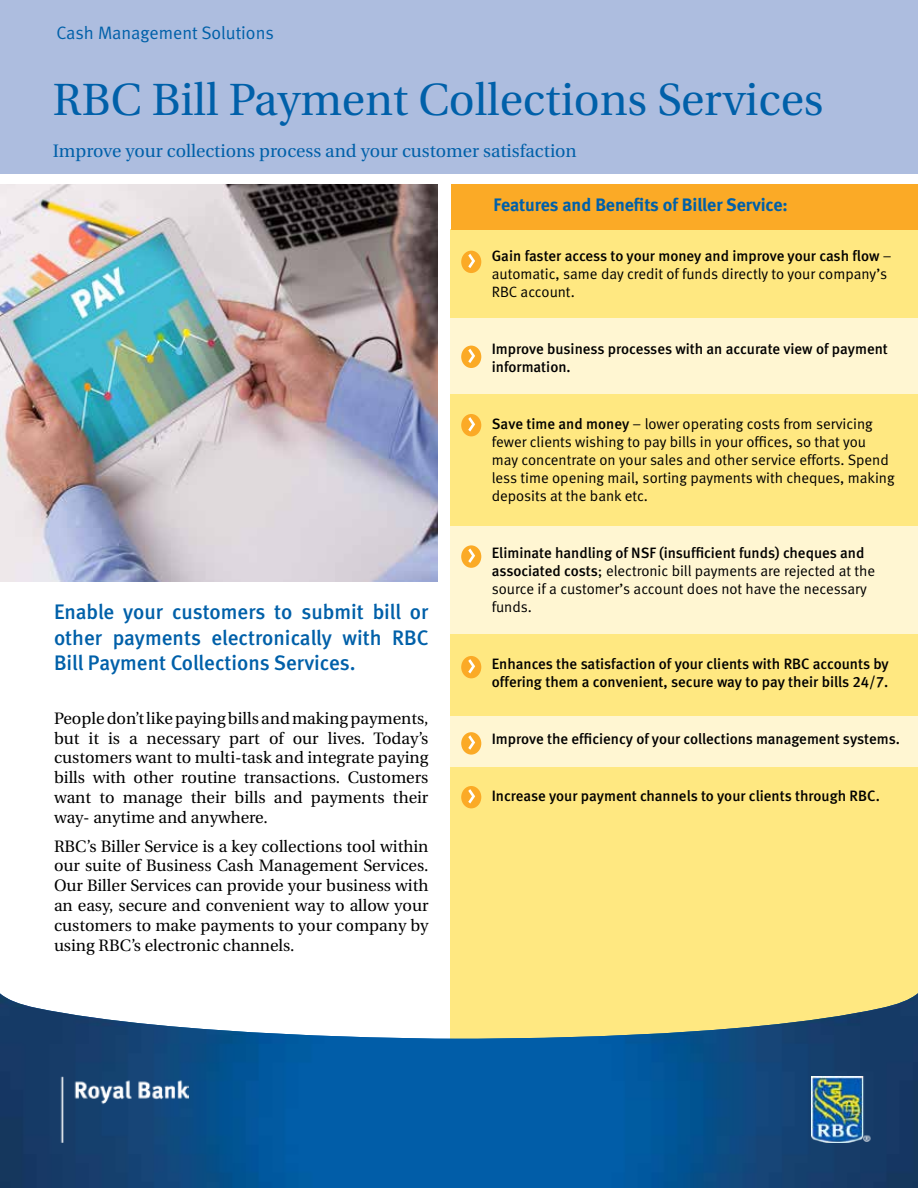
<style>
.page{position:relative;width:918px;height:1188px;background:#fff}
.page>*{position:absolute;margin:0;border:0;box-sizing:border-box;transform-origin:0 0}
.t1{font:45px "Utopia";color:#0060a9}
.t2{font:21px/25.2px "Meta Medium LF";color:#0060a9;text-align:justify}
.t3{font:18px "Utopia";color:#0060a9}
.t4{font:18px "Meta Bold LF";color:#0060a9}
.t5{font:18px "Meta Normal LF";color:#0060a9}
.t6{font:16.5px/19.8px "Utopia";color:#000;text-align:justify}
.t7{font:15px/18px "Meta Normal LF";color:#000}
.t8{font:15px/18px "Meta Medium LF";color:#000}
.s1{font-family:"Meta Normal LF"}
.s2{font-family:"Meta Medium LF"}
</style>
<div class="page">
<hr style="left:0;top:173px;width:918px;height:1px;background:#0060a9">
<div style="left:0;top:0;width:918px;height:173px;background:#adbddf"></div>
<div style="left:450px;top:229px;width:468px;height:822px;background:#ffe881"></div>
<div style="left:451px;top:184px;width:467px;height:45px;background:#fbaa26"></div>
<div style="left:451px;top:319px;width:467px;height:75px;background:#fff6d2"></div>
<div style="left:450px;top:526px;width:468px;height:108px;background:#fff6d2"></div>
<div style="left:451px;top:716px;width:467px;height:51px;background:#fff6d2"></div>
<img style="left:0;top:993px;width:918px;height:195px">
<img style="left:812px;top:1076px;width:61px;height:67px">
<img style="left:54px;top:1076px;width:135px;height:67px">
<div style="left:461px;top:251px;width:20px;height:22px;background:#fbaa26;border-radius:50%"></div>
<svg style="left:468px;top:254px;width:7px;height:14px"></svg>
<div style="left:461px;top:346px;width:20px;height:22px;background:#fbaa26;border-radius:50%"></div>
<svg style="left:468px;top:349px;width:7px;height:14px"></svg>
<div style="left:461px;top:414px;width:20px;height:22px;background:#fbaa26;border-radius:50%"></div>
<svg style="left:468px;top:417px;width:7px;height:15px"></svg>
<div style="left:461px;top:545px;width:20px;height:23px;background:#fbaa26;border-radius:50%"></div>
<svg style="left:468px;top:549px;width:7px;height:14px"></svg>
<div style="left:461px;top:656px;width:20px;height:22px;background:#fbaa26;border-radius:50%"></div>
<svg style="left:468px;top:659px;width:7px;height:14px"></svg>
<div style="left:461px;top:732px;width:20px;height:23px;background:#fbaa26;border-radius:50%"></div>
<svg style="left:468px;top:735px;width:7px;height:15px"></svg>
<div style="left:461px;top:786px;width:20px;height:22px;background:#fbaa26;border-radius:50%"></div>
<svg style="left:468px;top:789px;width:7px;height:15px"></svg>
<img style="left:0;top:184px;width:438px;height:398px">
<p class="t5" style="left:56px;top:23px;width:219px">Cash Management Solutions</p>
<h1 class="t1" style="left:53px;top:75px;width:772px">RBC Bill Payment Collections Services</h1>
<p class="t3" style="left:53px;top:141px;width:525px">Improve your collections process and your customer satisfaction</p>
<p class="t4" style="left:494px;top:194px;width:296px">Features and Benefits of Biller Service:</p>
<p class="t8" style="left:492px;top:247px;width:401px">Gain faster access to your money and improve your cash flow <span class="s1">–</span></p>
<p class="t7" style="left:492px;top:264px;width:397px">automatic, same day credit of funds directly to your company’s<br>RBC account.</p>
<p class="t8" style="left:492px;top:340px;width:398px">Improve business processes with an accurate view of payment information.</p>
<p class="t2" style="left:54px;top:599px;width:376px">Enable your customers to submit bill or other payments electronically with RBC Bill Payment Collections Services.</p>
<p class="t6" style="left:54px;top:709px;width:376px">People don’t like paying bills and making payments, but it is a necessary part of our lives. Today’s customers want to multi-task and integrate paying bills with other routine transactions. Customers want to manage their bills and payments their way- anytime and anywhere.</p>
<p class="t6" style="left:54px;top:836px;width:376px">RBC’s Biller Service is a key collections tool within our suite of Business Cash Management Services.<br>Our Biller Services can provide your business with an easy, secure and convenient way to allow your customers to make payments to your company by using RBC’s electronic channels.</p>
<p class="t7" style="left:492px;top:414px;width:404px"><span class="s2">Save time and money</span> – lower operating costs from servicing fewer clients wishing to pay bills in your offices, so that you may concentrate on your sales and other service efforts. Spend less time opening mail, sorting payments with cheques, making deposits at the bank etc.</p>
<p class="t8" style="left:492px;top:544px;width:374px">Eliminate handling of NSF (insufficient funds) cheques and</p>
<p class="t7" style="left:492px;top:561px;width:385px"><span class="s2">associated costs</span>; electronic bill payments are rejected at the source if a customer’s account does not have the necessary funds.</p>
<p class="t8" style="left:492px;top:655px;width:398px">Enhances the satisfaction of your clients with RBC accounts by offering them a convenient, secure way to pay their bills 24/7.</p>
<p class="t8" style="left:492px;top:730px;width:410px">Improve the efficiency of your collections management systems.</p>
<p class="t8" style="left:492px;top:787px;width:390px">Increase your payment channels to your clients through RBC.</p>
</div>
